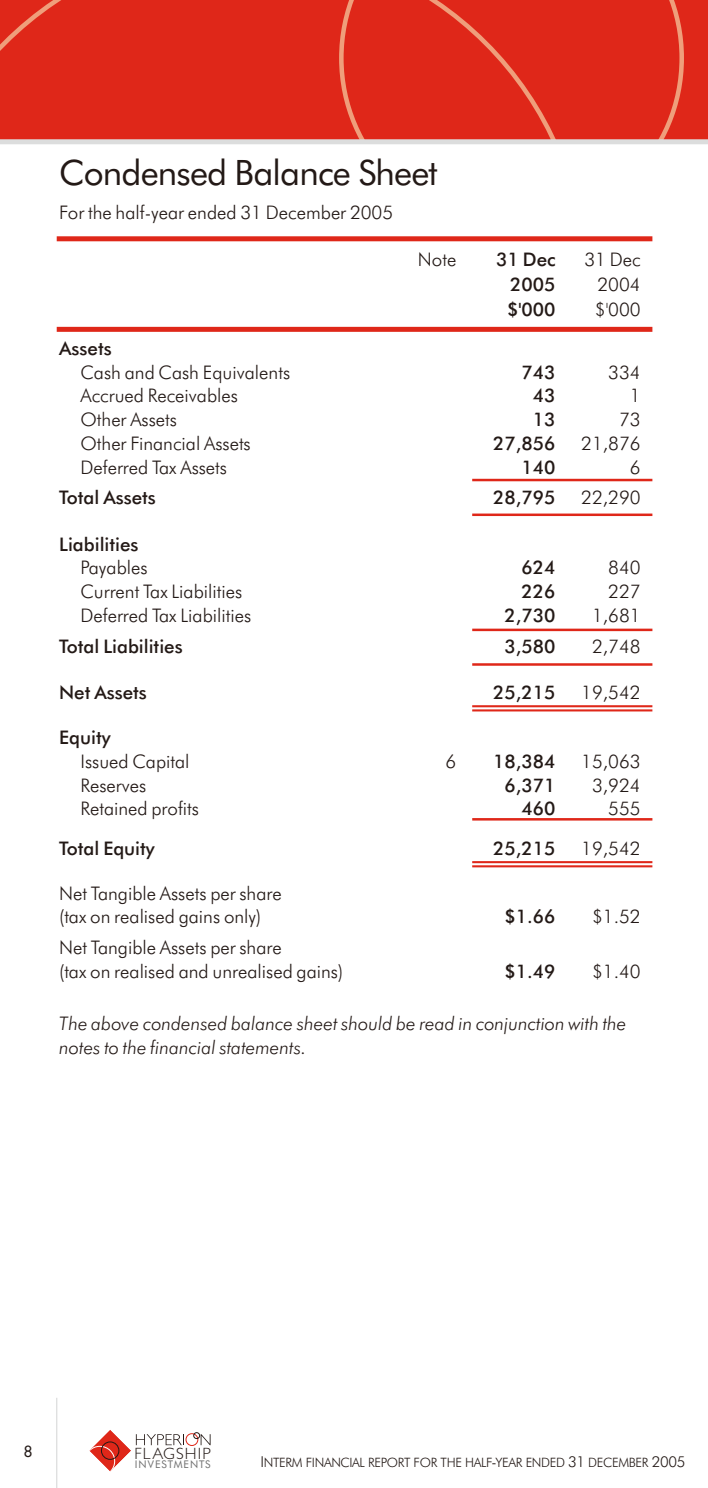
<style>
.page{position:relative;width:708px;height:1488px;background:#fff}
.page>*{position:absolute;margin:0;border:0;box-sizing:border-box;transform-origin:0 0}
.t1{font:35px "Futura BT";letter-spacing:-.025em;color:#231916}
.t2{font:300 18.75px/23.8px "Futura BT";color:#231916}
.t3{font:500 18.75px "Futura BT";color:#231916}
.t4{font:italic 300 18.75px/23.8px "Futura BT";color:#231916}
.t5{font:300 16.25px "Gill Sans";letter-spacing:.06em;color:#231916}
.t6{font:15px "Futura";color:#231916}
.t7{font:300 13px "Futura BT";letter-spacing:-.025em;color:#231916}
.t8{font:10.5px "Futura BT";letter-spacing:.08em;color:#717171}
.s1{font-size:15px}
</style>
<div class="page">
<div style="left:0;top:0;width:708px;height:142px;background:#df2719"></div>
<svg style="left:0;top:0;width:684px;height:139px"></svg>
<div style="left:0;top:139px;width:708px;height:5px;background:#dcdddd"></div>
<hr style="left:56px;top:1397px;width:1px;height:90px;background:#dcdddd">
<svg style="left:89px;top:1430px;width:95px;height:41px"></svg>
<svg style="left:201px;top:1434px;width:9px;height:11px"></svg>
<div style="left:186px;top:1433px;width:12px;height:12px;border:1px solid #df2719;border-radius:50%"></div>
<div style="left:193px;top:1432px;width:7px;height:6px;border:1px solid #231916;border-radius:50%"></div>
<hr style="left:472px;top:479px;width:180px;height:2px;background:#df2719">
<hr style="left:472px;top:513px;width:180px;height:3px;background:#df2719">
<hr style="left:472px;top:628px;width:180px;height:3px;background:#df2719">
<hr style="left:472px;top:705px;width:180px;height:2px;background:#df2719">
<hr style="left:472px;top:709px;width:180px;height:2px;background:#df2719">
<hr style="left:472px;top:663px;width:180px;height:3px;background:#df2719">
<hr style="left:472px;top:861px;width:180px;height:2px;background:#df2719">
<hr style="left:472px;top:865px;width:180px;height:2px;background:#df2719">
<hr style="left:472px;top:818px;width:180px;height:2px;background:#df2719">
<div style="left:57px;top:236px;width:595px;height:5px;background:#df2719"></div>
<div style="left:57px;top:327px;width:595px;height:5px;background:#df2719"></div>
<h1 class="t1" style="left:59px;top:158px;width:380px">Condensed Balance Sheet</h1>
<p class="t2" style="left:59px;top:202px;width:335px">For the half-year ended 31 December 2005</p>
<p class="t2" style="left:418px;top:249px;width:40px">Note</p>
<p class="t3" style="left:496px;top:251px;width:61px">31 Dec</p>
<p class="t2" style="left:584px;top:249px;width:58px">31 Dec</p>
<p class="t3" style="left:510px;top:276px;width:47px">2005</p>
<p class="t2" style="left:597px;top:274px;width:45px">2004</p>
<p class="t3" style="left:507px;top:301px;width:50px">$'000</p>
<p class="t2" style="left:594px;top:299px;width:47px">$'000</p>
<p class="t3" style="left:59px;top:340px;width:54px">Assets</p>
<p class="t2" style="left:80px;top:362px;width:211px">Cash and Cash Equivalents</p>
<p class="t3" style="left:521px;top:364px;width:35px">743</p>
<p class="t2" style="left:608px;top:362px;width:34px">334</p>
<p class="t2" style="left:80px;top:385px;width:159px">Accrued Receivables</p>
<p class="t3" style="left:533px;top:388px;width:24px">43</p>
<p class="t2" style="left:629px;top:385px;width:12px">1</p>
<p class="t2" style="left:80px;top:409px;width:98px">Other Assets</p>
<p class="t3" style="left:533px;top:412px;width:24px">13</p>
<p class="t2" style="left:619px;top:409px;width:23px">73</p>
<p class="t2" style="left:80px;top:433px;width:172px">Other Financial Assets</p>
<p class="t3" style="left:493px;top:435px;width:64px">27,856</p>
<p class="t2" style="left:581px;top:433px;width:61px">21,876</p>
<p class="t2" style="left:80px;top:457px;width:148px">Deferred Tax Assets</p>
<p class="t3" style="left:521px;top:459px;width:35px">140</p>
<p class="t2" style="left:629px;top:457px;width:12px">6</p>
<p class="t3" style="left:59px;top:490px;width:98px">Total Assets</p>
<p class="t3" style="left:493px;top:490px;width:64px">28,795</p>
<p class="t2" style="left:581px;top:487px;width:61px">22,290</p>
<p class="t3" style="left:59px;top:536px;width:81px">Liabilities</p>
<p class="t2" style="left:80px;top:557px;width:69px">Payables</p>
<p class="t3" style="left:521px;top:560px;width:35px">624</p>
<p class="t2" style="left:608px;top:557px;width:34px">840</p>
<p class="t2" style="left:80px;top:581px;width:163px">Current Tax Liabilities</p>
<p class="t3" style="left:521px;top:584px;width:35px">226</p>
<p class="t2" style="left:608px;top:581px;width:34px">227</p>
<p class="t2" style="left:80px;top:605px;width:172px">Deferred Tax Liabilities</p>
<p class="t3" style="left:504px;top:608px;width:52px">2,730</p>
<p class="t2" style="left:592px;top:605px;width:50px">1,681</p>
<p class="t3" style="left:59px;top:638px;width:125px">Total Liabilities</p>
<p class="t3" style="left:504px;top:638px;width:52px">3,580</p>
<p class="t2" style="left:592px;top:636px;width:50px">2,748</p>
<p class="t3" style="left:59px;top:685px;width:89px">Net Assets</p>
<p class="t3" style="left:493px;top:685px;width:64px">25,215</p>
<p class="t2" style="left:581px;top:682px;width:61px">19,542</p>
<p class="t3" style="left:59px;top:730px;width:53px">Equity</p>
<p class="t2" style="left:80px;top:751px;width:111px">Issued Capital</p>
<p class="t2" style="left:445px;top:751px;width:12px">6</p>
<p class="t3" style="left:493px;top:753px;width:64px">18,384</p>
<p class="t2" style="left:581px;top:751px;width:61px">15,063</p>
<p class="t2" style="left:80px;top:774px;width:67px">Reserves</p>
<p class="t3" style="left:504px;top:777px;width:52px">6,371</p>
<p class="t2" style="left:592px;top:774px;width:50px">3,924</p>
<p class="t2" style="left:80px;top:798px;width:120px">Retained profits</p>
<p class="t3" style="left:521px;top:801px;width:35px">460</p>
<p class="t2" style="left:608px;top:798px;width:34px">555</p>
<p class="t3" style="left:59px;top:840px;width:97px">Total Equity</p>
<p class="t3" style="left:493px;top:840px;width:64px">25,215</p>
<p class="t2" style="left:581px;top:837px;width:61px">19,542</p>
<p class="t2" style="left:59px;top:882px;width:224px">Net Tangible Assets per share (tax on realised gains only)</p>
<p class="t3" style="left:504px;top:909px;width:52px">$1.66</p>
<p class="t2" style="left:592px;top:906px;width:50px">$1.52</p>
<p class="t2" style="left:59px;top:937px;width:285px">Net Tangible Assets per share<br>(tax on realised and unrealised gains)</p>
<p class="t3" style="left:504px;top:963px;width:52px">$1.49</p>
<p class="t2" style="left:592px;top:961px;width:50px">$1.40</p>
<p class="t4" style="left:59px;top:1013px;width:568px">The above condensed balance sheet should be read in conjunction with the notes to the financial statements.</p>
<p class="t6" style="left:24px;top:1443px;width:10px">8</p>
<p class="t5" style="left:135px;top:1447px;width:78px">FLAGSHIP</p>
<p class="t8" style="left:135px;top:1460px;width:77px">INVESTMENTS</p>
<p class="t7" style="left:260px;top:1457px;width:426px"><span class="s1">I</span>NTERM FINANCIAL REPORT FOR THE HALF<span class="s1">-</span>YEAR ENDED <span class="s1">31</span> DECEMBER <span class="s1">2005</span></p>
</div>
